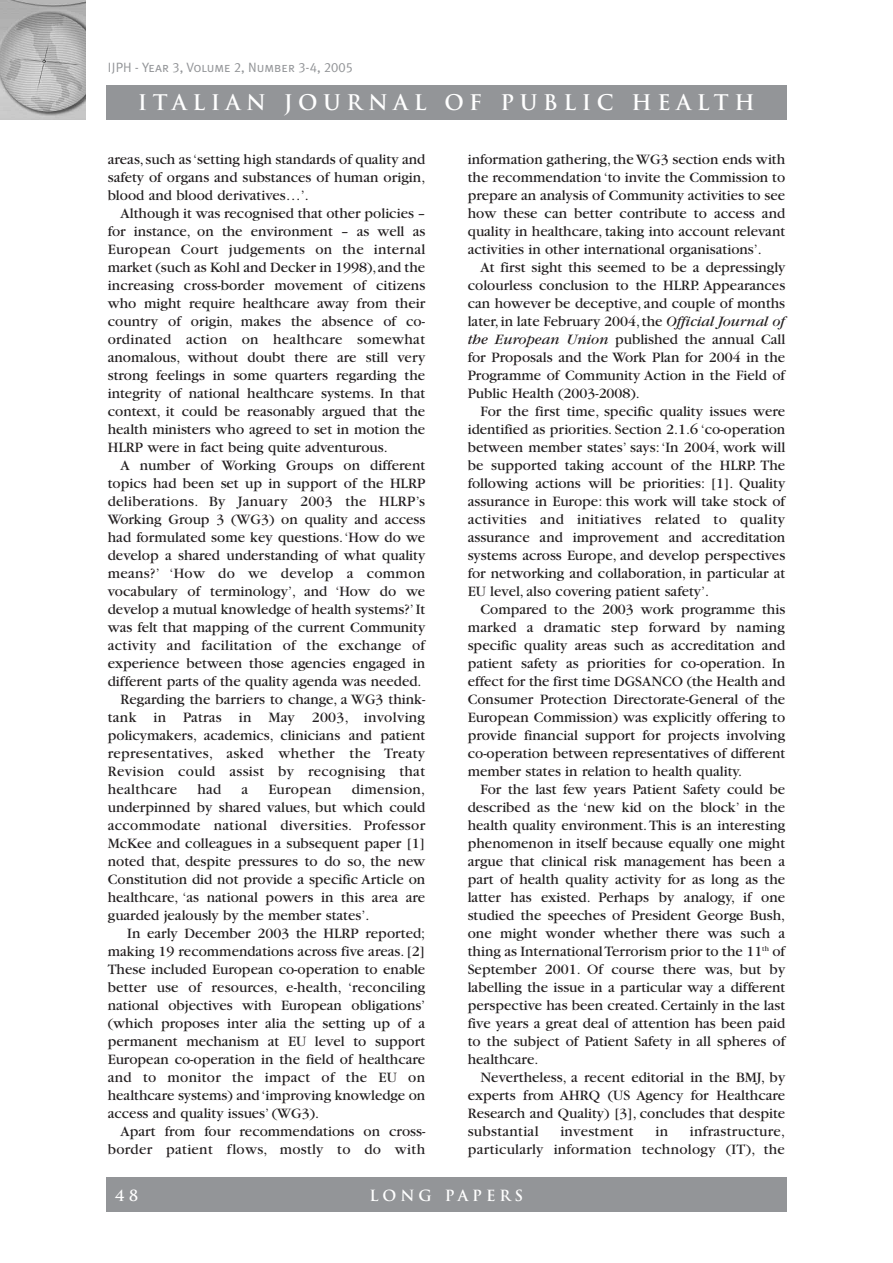
<style>
.page{position:relative;width:893px;height:1263px;background:#fff}
.page>*{position:absolute;margin:0;border:0;box-sizing:border-box;transform-origin:0 0}
.t1{font:700 21px "Trajan";letter-spacing:.265em;color:#fff}
.t2{font:15px/18px "Garamond";color:#231f20;text-align:justify}
.t3{font:15px/18px "Garamond";letter-spacing:.02em;color:#231f20;text-align:right}
.t4{font:700 15px "Trajan";letter-spacing:.26em;color:#fff}
.t5{font:13.5px "Meta Plus Normal Caps";color:#939598}
.s1{font-style:italic}
</style>
<div class="page">
<div style="left:106px;top:85px;width:681px;height:34px;background:#939598"></div>
<img style="left:0;top:0;width:85px;height:119px">
<div style="left:106px;top:1178px;width:681px;height:34px;background:#939598"></div>
<p class="t5" style="left:108px;top:59px;width:247px">IJPH - Year 3, Volume 2, Number 3-4, 2005</p>
<h1 class="t1" style="left:138px;top:90px;width:618px">ITALIAN JOURNAL OF PUBLIC HEALTH</h1>
<p class="t2" style="left:108px;top:151px;width:319px">areas,such as ‘setting high standards of quality and safety of organs and substances of human origin, blood and blood derivatives…’.</p>
<p class="t2" style="left:108px;top:205px;width:319px;text-indent:13px">Although it was recognised that other policies – for instance, on the environment – as well as European Court judgements on the internal market (such as Kohl and Decker in 1998),and the increasing cross-border movement of citizens who might require healthcare away from their country of origin, makes the absence of co&shy;ordinated action on healthcare somewhat anomalous, without doubt there are still very strong feelings in some quarters regarding the integrity of national healthcare systems. In that context, it could be reasonably argued that the health ministers who agreed to set in motion the HLRP were in fact being quite adventurous.</p>
<p class="t2" style="left:121px;top:457px;width:306px">A number of Working Groups on different</p>
<p class="t2" style="left:108px;top:475px;width:319px">topics had been set up in support of the HLRP</p>
<p class="t3" style="left:108px;top:493px;width:319px">deliberations. By January 2003 the HLRP’s</p>
<p class="t2" style="left:108px;top:511px;width:319px">Working Group 3 (WG3) on quality and access</p>
<p class="t2" style="left:108px;top:529px;width:319px">had formulated some key questions.‘How do we</p>
<p class="t2" style="left:108px;top:547px;width:319px">develop a shared understanding of what quality</p>
<p class="t3" style="left:108px;top:565px;width:319px">means?’ ‘How do we develop a common</p>
<p class="t2" style="left:108px;top:583px;width:319px">vocabulary of terminology’, and ‘How do we</p>
<p class="t2" style="left:108px;top:601px;width:319px">develop a mutual knowledge of health systems?’It</p>
<p class="t2" style="left:108px;top:619px;width:319px">was felt that mapping of the current Community</p>
<p class="t3" style="left:108px;top:637px;width:319px">activity and facilitation of the exchange of</p>
<p class="t2" style="left:108px;top:655px;width:319px">experience between those agencies engaged in</p>
<p class="t2" style="left:108px;top:673px;width:315px">different parts of the quality agenda was needed.</p>
<p class="t2" style="left:121px;top:691px;width:306px">Regarding the barriers to change, a WG3 think-</p>
<p class="t3" style="left:108px;top:709px;width:319px">tank in Patras in May 2003, involving</p>
<p class="t2" style="left:108px;top:727px;width:319px">policymakers, academics, clinicians and patient</p>
<p class="t3" style="left:108px;top:745px;width:319px">representatives, asked whether the Treaty</p>
<p class="t3" style="left:108px;top:763px;width:319px">Revision could assist by recognising that</p>
<p class="t3" style="left:108px;top:781px;width:71px">healthcare</p>
<p class="t2" style="left:197px;top:781px;width:26px">had</p>
<p class="t2" style="left:242px;top:781px;width:8px">a</p>
<p class="t3" style="left:268px;top:781px;width:65px">European</p>
<p class="t2" style="left:108px;top:781px;width:319px;text-indent:244px">dimension, underpinned by shared values, but which could accommodate national diversities. Professor McKee and colleagues in a subsequent paper [1] noted that, despite pressures to do so, the new Constitution did not provide a specific Article on healthcare, ‘as national powers in this area are guarded jealously by the member states’.</p>
<p class="t2" style="left:108px;top:925px;width:319px;text-indent:20px">In early December 2003 the HLRP reported; making 19 recommendations across five areas. [2] These included European co-operation to enable better use of resources, e-health, ‘reconciling national objectives with European obligations’ (which proposes inter alia the setting up of a permanent mechanism at EU level to support European co-operation in the field of healthcare and to monitor the impact of the EU on healthcare systems) and ‘improving knowledge on access and quality issues’ (WG3).</p>
<p class="t2" style="left:108px;top:1123px;width:319px;text-align:right">Apart from four recommendations on cross&shy;border patient flows, mostly to do with</p>
<p class="t2" style="left:468px;top:151px;width:319px">information gathering, the WG3 section ends with the recommendation ‘to invite the Commission to prepare an analysis of Community activities to see how these can better contribute to access and quality in healthcare, taking into account relevant activities in other international organisations’.</p>
<p class="t2" style="left:468px;top:259px;width:319px;text-indent:13px">At first sight this seemed to be a depressingly colourless conclusion to the HLRP. Appearances can however be deceptive, and couple of months later,in late February 2004,the <span class="s1">Official Journal of the European Union</span> published the annual Call for Proposals and the Work Plan for 2004 in the Programme of Community Action in the Field of Public Health (2003-2008).</p>
<p class="t2" style="left:468px;top:403px;width:319px;text-indent:13px">For the first time, specific quality issues were identified as priorities. Section 2.1.6 ‘co-operation between member states’ says:‘In 2004, work will be supported taking account of the HLRP. The following actions will be priorities: [1]. Quality assurance in Europe: this work will take stock of activities and initiatives related to quality assurance and improvement and accreditation systems across Europe, and develop perspectives for networking and collaboration, in particular at EU level, also covering patient safety’.</p>
<p class="t2" style="left:468px;top:601px;width:319px;text-indent:13px">Compared to the 2003 work programme this marked a dramatic step forward by naming specific quality areas such as accreditation and patient safety as priorities for co-operation. In effect for the first time DGSANCO (the Health and Consumer Protection Directorate-General of the European Commission) was explicitly offering to provide financial support for projects involving co-operation between representatives of different member states in relation to health quality.</p>
<p class="t2" style="left:468px;top:781px;width:319px;text-indent:13px">For the last few years Patient Safety could be described as the ‘new kid on the block’ in the health quality environment.This is an interesting phenomenon in itself because equally one might argue that clinical risk management has been a part of health quality activity for as long as the latter has existed. Perhaps by analogy, if one studied the speeches of President George Bush, one might wonder whether there was such a thing as International Terrorism prior to the 11<sup>th</sup> of September 2001. Of course there was, but by labelling the issue in a particular way a different perspective has been created. Certainly in the last five years a great deal of attention has been paid to the subject of Patient Safety in all spheres of healthcare.</p>
<p class="t2" style="left:468px;top:1069px;width:319px;text-indent:13px">Nevertheless, a recent editorial in the BMJ, by experts from AHRQ (US Agency for Healthcare Research and Quality) [3], concludes that despite substantial</p>
<p class="t3" style="left:468px;top:1123px;width:319px">infrastructure,<br>particularly information technology (IT), the</p>
<p class="t3" style="left:560px;top:1123px;width:75px">investment</p>
<p class="t2" style="left:655px;top:1123px;width:14px">in</p>
<p class="t4" style="left:115px;top:1186px;width:25px">4 8</p>
<p class="t4" style="left:370px;top:1186px;width:155px">LONG PAPERS</p>
</div>
